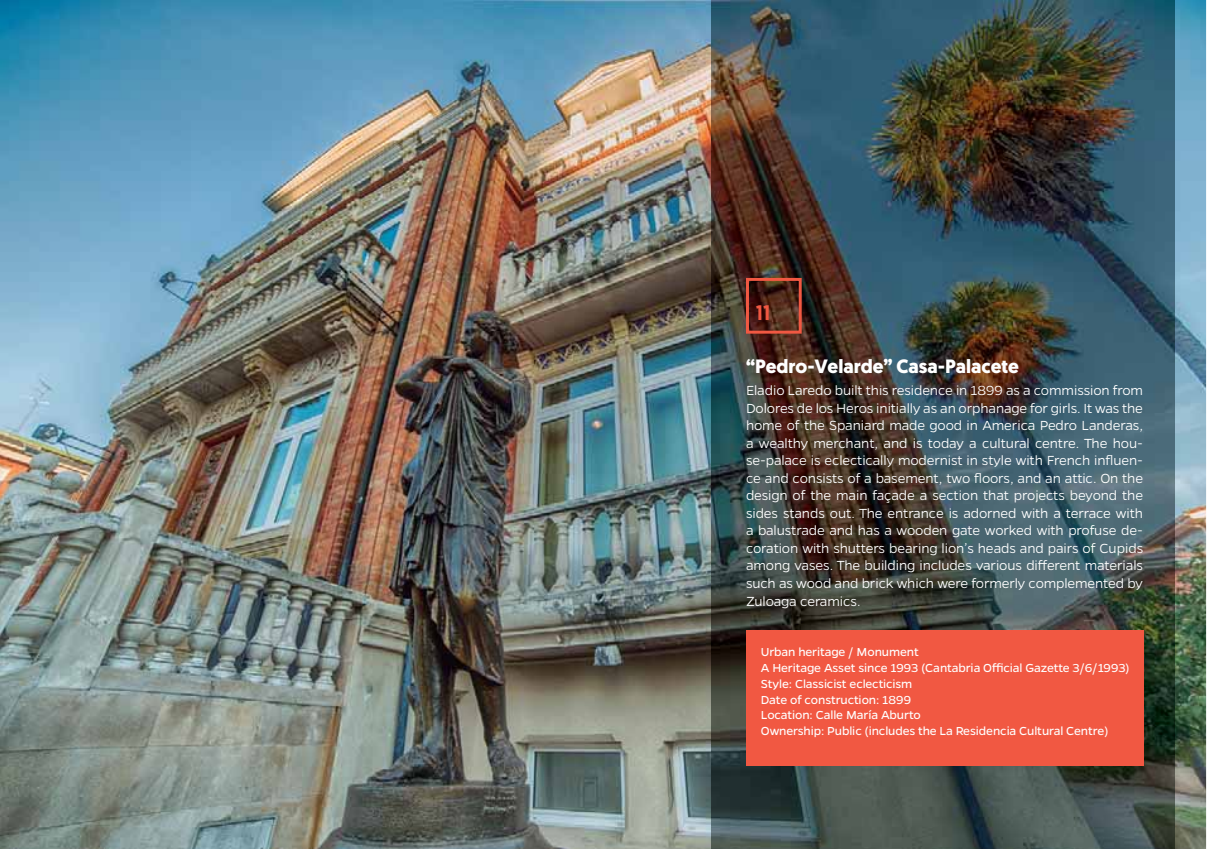
<style>
.page{position:relative;width:1221px;height:849px;background:#fff}
.page>*{position:absolute;margin:0;border:0;box-sizing:border-box;transform-origin:0 0}
.t1{font:500 21px "Geomanist";color:#f15842}
.t2{font:700 19.25px "Geomanist";color:#fff}
.t3{font:300 14.88px/17.5px "Gentona";letter-spacing:-.01em;color:#fff;text-align:justify}
.t4{font:13.12px/15.8px "Gentona";letter-spacing:-.01em;color:#fff}
</style>
<div class="page">
<img style="left:0;top:0;width:1205px;height:848px">
<img style="left:711px;top:0;width:463px;height:848px">
<div style="left:746px;top:278px;width:55px;height:55px;border:3px solid #f15842"></div>
<div style="left:746px;top:630px;width:396px;height:136px;background:#f15842"></div>
<h1 class="t1" style="left:755px;top:300px;width:16px">11</h1>
<p class="t2" style="left:746px;top:359px;width:274px">“Pedro-Velarde” Casa-Palacete</p>
<p class="t3" style="left:746px;top:383px;width:398px">Eladio Laredo built this residence in 1899 as a commission from Dolores de los Heros initially as an orphanage for girls. It was the home of the Spaniard made good in America Pedro Landeras, a wealthy merchant, and is today a cultural centre. The hou&shy;se-palace is eclectically modernist in style with French influen&shy;ce and consists of a basement, two floors, and an attic. On the design of the main façade a section that projects beyond the sides stands out. The entrance is adorned with a terrace with a balustrade and has a wooden gate worked with profuse de&shy;coration with shutters bearing lion’s heads and pairs of Cupids among vases. The building includes various different materials such as wood and brick which were formerly complemented by Zuloaga ceramics.</p>
<p class="t4" style="left:760px;top:644px;width:370px">Urban heritage / Monument<br>A Heritage Asset since 1993 (Cantabria Official Gazette 3/6/1993)<br>Style: Classicist eclecticism<br>Date of construction: 1899<br>Location: Calle María Aburto<br>Ownership: Public (includes the La Residencia Cultural Centre)</p>
</div>
